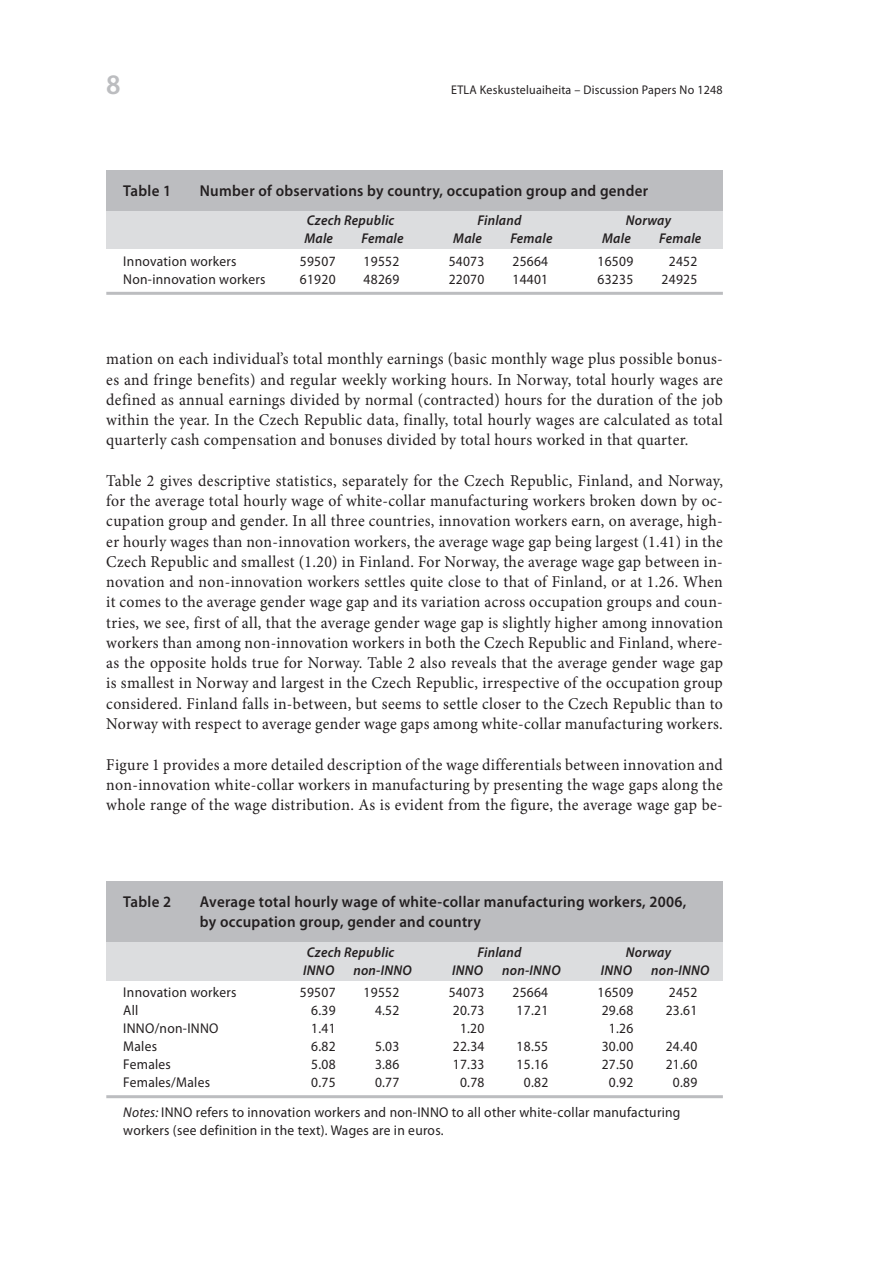
<style>
.page{position:relative;width:893px;height:1263px;background:#fff}
.page>*{position:absolute;margin:0;border:0;box-sizing:border-box;transform-origin:0 0}
.t1{font:600 28.35px "Myriad Pro";color:#bcbdc0;scale:.95 1}
.leipäteksti{font:16.5px/20.2px "Minion Pro";letter-spacing:.02em;color:#231f20;text-align:justify;scale:.95 1}
.alaviite{font:16.5px/20.2px "Minion Pro";letter-spacing:.02em;color:#231f20;text-align:justify;scale:.95 1}
.taulukko__otsikko{font:600 15.75px/19.5px "Myriad Pro";letter-spacing:.02em;color:#231f20;scale:.95 1}
.taulukko__teksti{font:14.1px "Myriad Pro";letter-spacing:.02em;color:#231f20;scale:.95 1}
.taulukko__lähde__ala{font:14.1px/18px "Myriad Pro";letter-spacing:.02em;color:#231f20;scale:.95 1}
.taulukko__teksti-2{font:italic 600 14.1px "Myriad Pro";letter-spacing:.02em;color:#231f20;scale:.95 1}
.t2{font:12.6px "Myriad Pro";letter-spacing:.02em;color:#231f20;scale:.95 1}
.s1{font-style:italic}
</style>
<div class="page">
<div style="left:106px;top:210px;width:617px;height:39px;background:#dcdddf"></div>
<hr style="left:106px;top:292px;width:617px;height:3px;background:#bcbdc0">
<div style="left:106px;top:170px;width:617px;height:40px;background:#bcbdc0"></div>
<div style="left:106px;top:941px;width:617px;height:39px;background:#dcdddf"></div>
<hr style="left:106px;top:1095px;width:617px;height:3px;background:#bcbdc0">
<div style="left:106px;top:881px;width:617px;height:60px;background:#bcbdc0"></div>
<h1 class="t1" style="left:106px;top:67px;width:17px">8</h1>
<p class="t2" style="left:451px;top:82px;width:288px">ETLA Keskusteluaiheita – Discussion Papers No 1248</p>
<p class="taulukko__otsikko" style="left:123px;top:180px;width:52px">Table 1</p>
<p class="taulukko__otsikko" style="left:200px;top:180px;width:473px">Number of observations by country, occupation group and gender</p>
<p class="taulukko__teksti-2" style="left:307px;top:211px;width:94px">Czech Republic</p>
<p class="taulukko__teksti-2" style="left:477px;top:211px;width:48px">Finland</p>
<p class="taulukko__teksti-2" style="left:626px;top:211px;width:49px">Norway</p>
<p class="taulukko__teksti-2" style="left:304px;top:229px;width:32px">Male</p>
<p class="taulukko__teksti-2" style="left:361px;top:229px;width:46px">Female</p>
<p class="taulukko__teksti-2" style="left:453px;top:229px;width:32px">Male</p>
<p class="taulukko__teksti-2" style="left:510px;top:229px;width:46px">Female</p>
<p class="taulukko__teksti-2" style="left:602px;top:229px;width:32px">Male</p>
<p class="taulukko__teksti-2" style="left:659px;top:229px;width:46px">Female</p>
<p class="taulukko__teksti" style="left:123px;top:252px;width:121px">Innovation workers</p>
<p class="taulukko__teksti" style="left:300px;top:252px;width:39px">59507</p>
<p class="taulukko__teksti" style="left:364px;top:252px;width:39px">19552</p>
<p class="taulukko__teksti" style="left:449px;top:252px;width:39px">54073</p>
<p class="taulukko__teksti" style="left:512px;top:252px;width:39px">25664</p>
<p class="taulukko__teksti" style="left:597px;top:252px;width:39px">16509</p>
<p class="taulukko__teksti" style="left:669px;top:252px;width:32px">2452</p>
<p class="taulukko__teksti" style="left:123px;top:270px;width:151px">Non-innovation workers</p>
<p class="taulukko__teksti" style="left:300px;top:270px;width:39px">61920</p>
<p class="taulukko__teksti" style="left:364px;top:270px;width:39px">48269</p>
<p class="taulukko__teksti" style="left:449px;top:270px;width:39px">22070</p>
<p class="taulukko__teksti" style="left:512px;top:270px;width:39px">14401</p>
<p class="taulukko__teksti" style="left:597px;top:270px;width:39px">63235</p>
<p class="taulukko__teksti" style="left:662px;top:270px;width:39px">24925</p>
<p class="alaviite" style="left:106px;top:349px;width:651px">mation on each individual’s total monthly earnings (basic monthly wage plus possible bonus&shy;es and fringe benefits) and regular weekly working hours. In Norway, total hourly wages are defined as annual earnings divided by normal (contracted) hours for the duration of the job within the year. In the Czech Republic data, finally, total hourly wages are calculated as total quarterly cash compensation and bonuses divided by total hours worked in that quarter.</p>
<p class="leipäteksti" style="left:106px;top:471px;width:651px">Table 2 gives descriptive statistics, separately for the Czech Republic, Finland, and Norway, for the average total hourly wage of white-collar manufacturing workers broken down by oc&shy;cupation group and gender. In all three countries, innovation workers earn, on average, high&shy;er hourly wages than non-innovation workers, the average wage gap being largest (1.41) in the Czech Republic and smallest (1.20) in Finland. For Norway, the average wage gap between in&shy;novation and non-innovation workers settles quite close to that of Finland, or at 1.26. When it comes to the average gender wage gap and its variation across occupation groups and coun&shy;tries, we see, first of all, that the average gender wage gap is slightly higher among innovation workers than among non-innovation workers in both the Czech Republic and Finland, where&shy;as the opposite holds true for Norway. Table 2 also reveals that the average gender wage gap is smallest in Norway and largest in the Czech Republic, irrespective of the occupation group considered. Finland falls in-between, but seems to settle closer to the Czech Republic than to Norway with respect to average gender wage gaps among white-collar manufacturing workers.</p>
<p class="leipäteksti" style="left:106px;top:754px;width:651px">Figure 1 provides a more detailed description of the wage differentials between innovation and non-innovation white-collar workers in manufacturing by presenting the wage gaps along the whole range of the wage distribution. As is evident from the figure, the average wage gap be-</p>
<p class="taulukko__otsikko" style="left:123px;top:892px;width:52px">Table 2</p>
<p class="taulukko__otsikko" style="left:200px;top:892px;width:514px">Average total hourly wage of white-collar manufacturing workers, 2006, by occupation group, gender and country</p>
<p class="taulukko__teksti-2" style="left:307px;top:943px;width:94px">Czech Republic</p>
<p class="taulukko__teksti-2" style="left:477px;top:943px;width:48px">Finland</p>
<p class="taulukko__teksti-2" style="left:626px;top:943px;width:49px">Norway</p>
<p class="taulukko__teksti-2" style="left:303px;top:961px;width:34px">INNO</p>
<p class="taulukko__teksti-2" style="left:353px;top:961px;width:63px">non-INNO</p>
<p class="taulukko__teksti-2" style="left:452px;top:961px;width:34px">INNO</p>
<p class="taulukko__teksti-2" style="left:502px;top:961px;width:63px">non-INNO</p>
<p class="taulukko__teksti-2" style="left:601px;top:961px;width:34px">INNO</p>
<p class="taulukko__teksti-2" style="left:651px;top:961px;width:63px">non-INNO</p>
<p class="taulukko__teksti" style="left:123px;top:983px;width:121px">Innovation workers</p>
<p class="taulukko__teksti" style="left:300px;top:983px;width:39px">59507</p>
<p class="taulukko__teksti" style="left:364px;top:983px;width:39px">19552</p>
<p class="taulukko__teksti" style="left:449px;top:983px;width:39px">54073</p>
<p class="taulukko__teksti" style="left:512px;top:983px;width:39px">25664</p>
<p class="taulukko__teksti" style="left:597px;top:983px;width:39px">16509</p>
<p class="taulukko__teksti" style="left:669px;top:983px;width:32px">2452</p>
<p class="taulukko__teksti" style="left:123px;top:1001px;width:17px">All</p>
<p class="taulukko__teksti" style="left:311px;top:1001px;width:27px">6.39</p>
<p class="taulukko__teksti" style="left:375px;top:1001px;width:27px">4.52</p>
<p class="taulukko__teksti" style="left:453px;top:1001px;width:35px">20.73</p>
<p class="taulukko__teksti" style="left:517px;top:1001px;width:35px">17.21</p>
<p class="taulukko__teksti" style="left:602px;top:1001px;width:35px">29.68</p>
<p class="taulukko__teksti" style="left:666px;top:1001px;width:35px">23.61</p>
<p class="taulukko__teksti" style="left:123px;top:1019px;width:102px">INNO/non-INNO</p>
<p class="taulukko__teksti" style="left:311px;top:1019px;width:27px">1.41</p>
<p class="taulukko__teksti" style="left:460px;top:1019px;width:27px">1.20</p>
<p class="taulukko__teksti" style="left:609px;top:1019px;width:27px">1.26</p>
<p class="taulukko__teksti" style="left:123px;top:1037px;width:37px">Males</p>
<p class="taulukko__teksti" style="left:311px;top:1037px;width:27px">6.82</p>
<p class="taulukko__teksti" style="left:375px;top:1037px;width:27px">5.03</p>
<p class="taulukko__teksti" style="left:453px;top:1037px;width:35px">22.34</p>
<p class="taulukko__teksti" style="left:517px;top:1037px;width:35px">18.55</p>
<p class="taulukko__teksti" style="left:602px;top:1037px;width:35px">30.00</p>
<p class="taulukko__teksti" style="left:666px;top:1037px;width:35px">24.40</p>
<p class="taulukko__teksti" style="left:123px;top:1055px;width:52px">Females</p>
<p class="taulukko__teksti" style="left:311px;top:1055px;width:27px">5.08</p>
<p class="taulukko__teksti" style="left:375px;top:1055px;width:27px">3.86</p>
<p class="taulukko__teksti" style="left:453px;top:1055px;width:35px">17.33</p>
<p class="taulukko__teksti" style="left:517px;top:1055px;width:35px">15.16</p>
<p class="taulukko__teksti" style="left:602px;top:1055px;width:35px">27.50</p>
<p class="taulukko__teksti" style="left:666px;top:1055px;width:35px">21.60</p>
<p class="taulukko__teksti" style="left:123px;top:1073px;width:93px">Females/Males</p>
<p class="taulukko__teksti" style="left:311px;top:1073px;width:27px">0.75</p>
<p class="taulukko__teksti" style="left:375px;top:1073px;width:27px">0.77</p>
<p class="taulukko__teksti" style="left:460px;top:1073px;width:27px">0.78</p>
<p class="taulukko__teksti" style="left:524px;top:1073px;width:27px">0.82</p>
<p class="taulukko__teksti" style="left:609px;top:1073px;width:27px">0.92</p>
<p class="taulukko__teksti" style="left:673px;top:1073px;width:27px">0.89</p>
<p class="taulukko__lähde__ala" style="left:123px;top:1103px;width:588px"><span class="s1">Notes:</span> INNO refers to innovation workers and non-INNO to all other white-collar manufacturing workers (see definition in the text). Wages are in euros.</p>
</div>
